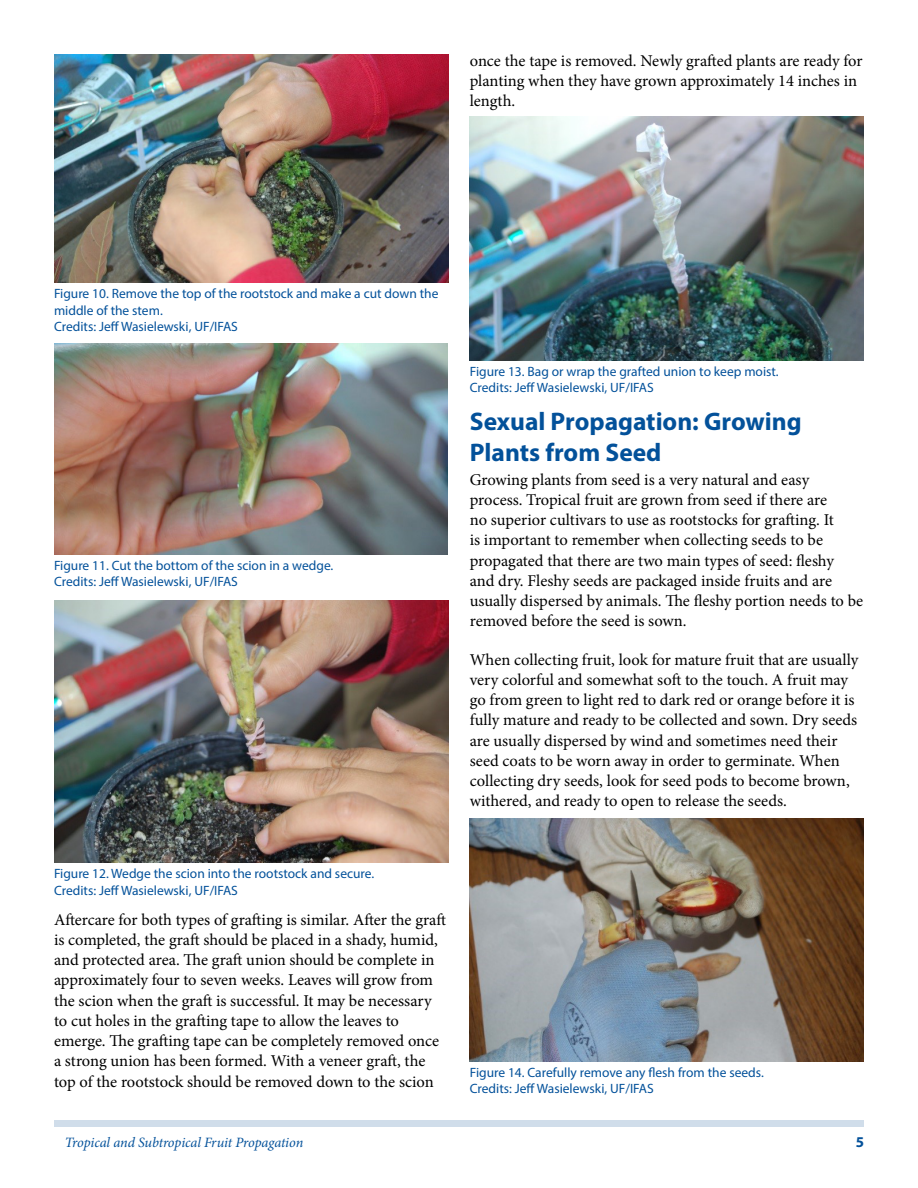
<style>
.page{position:relative;width:918px;height:1188px;background:#fff}
.page>*{position:absolute;margin:0;border:0;box-sizing:border-box;transform-origin:0 0}
.t1{font:700 25.5px/30.6px "Myriad Pro";color:#03519a}
.t2{font:16.5px/20.2px "Minion Pro";color:#000}
.t3{font:700 15px "Myriad Pro";color:#03519a}
.t4{font:italic 14.25px "Minion Pro";letter-spacing:-.01em;color:#03519a}
.t5{font:13.5px/16.5px "Myriad Pro";color:#03519a}
</style>
<div class="page">
<div style="left:54px;top:1120px;width:810px;height:7px;background:#d0ddea"></div>
<img style="left:54px;top:54px;width:394px;height:229px">
<img style="left:54px;top:343px;width:393px;height:212px">
<img style="left:54px;top:600px;width:394px;height:263px">
<img style="left:470px;top:117px;width:394px;height:243px">
<img style="left:470px;top:819px;width:394px;height:242px">
<p class="t2" style="left:470px;top:51px;width:394px">once the tape is removed. Newly grafted plants are ready for planting when they have grown approximately 14 inches in length.</p>
<p class="t5" style="left:54px;top:285px;width:386px">Figure 10. Remove the top of the rootstock and make a cut down the middle of the stem.<br>Credits: Jeff Wasielewski, UF/IFAS</p>
<p class="t5" style="left:54px;top:557px;width:281px">Figure 11. Cut the bottom of the scion in a wedge.<br>Credits: Jeff Wasielewski, UF/IFAS</p>
<p class="t5" style="left:54px;top:865px;width:322px">Figure 12. Wedge the scion into the rootstock and secure.<br>Credits: Jeff Wasielewski, UF/IFAS</p>
<p class="t2" style="left:54px;top:909px;width:393px">Aftercare for both types of grafting is similar. After the graft is completed, the graft should be placed in a shady, humid, and protected area. The graft union should be complete in approximately four to seven weeks. Leaves will grow from the scion when the graft is successful. It may be necessary to cut holes in the grafting tape to allow the leaves to emerge. The grafting tape can be completely removed once a strong union has been formed. With a veneer graft, the top of the rootstock should be removed down to the scion</p>
<p class="t5" style="left:470px;top:363px;width:310px">Figure 13. Bag or wrap the grafted union to keep moist.<br>Credits: Jeff Wasielewski, UF/IFAS</p>
<h1 class="t1" style="left:470px;top:406px;width:333px">Sexual Propagation: Growing<br>Plants from Seed</h1>
<p class="t2" style="left:470px;top:469px;width:395px">Growing plants from seed is a very natural and easy process. Tropical fruit are grown from seed if there are<br>no superior cultivars to use as rootstocks for grafting. It<br>is important to remember when collecting seeds to be propagated that there are two main types of seed: fleshy<br>and dry. Fleshy seeds are packaged inside fruits and are usually dispersed by animals. The fleshy portion needs to be removed before the seed is sown.</p>
<p class="t2" style="left:470px;top:649px;width:390px">When collecting fruit, look for mature fruit that are usually very colorful and somewhat soft to the touch. A fruit may go from green to light red to dark red or orange before it is fully mature and ready to be collected and sown. Dry seeds are usually dispersed by wind and sometimes need their seed coats to be worn away in order to germinate. When collecting dry seeds, look for seed pods to become brown, withered, and ready to open to release the seeds.</p>
<p class="t5" style="left:470px;top:1064px;width:296px">Figure 14. Carefully remove any flesh from the seeds.<br>Credits: Jeff Wasielewski, UF/IFAS</p>
<p class="t4" style="left:65px;top:1133px;width:240px">Tropical and Subtropical Fruit Propagation</p>
<p class="t3" style="left:856px;top:1133px;width:10px">5</p>
</div>
